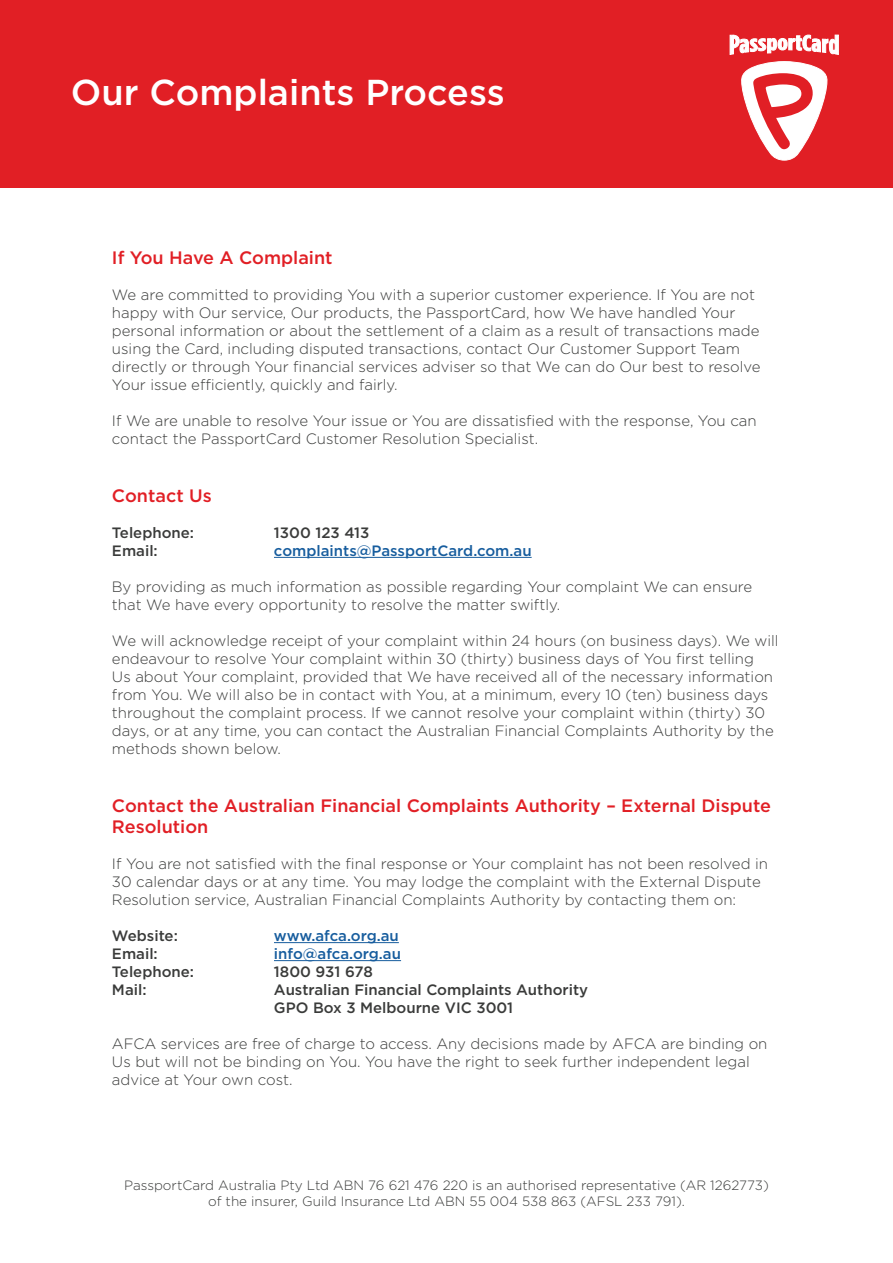
<style>
.page{position:relative;width:893px;height:1263px;background:#fff}
.page>*{position:absolute;margin:0;border:0;box-sizing:border-box;transform-origin:0 0}
.t1{font:500 36px "Gotham";color:#fff}
.t2{font:500 18px/21.6px "Gotham";color:#e11f25}
.t3{font:300 15px/18px "Gotham";color:#3a3b3a}
.t4{font:500 15px "Gotham";color:#3a3b3a}
.t5{font:500 15px "Gotham";color:#175d9e}
.t6{font:300 13.5px "Gotham";color:#3a3b3a}
</style>
<div class="page">
<hr style="left:274px;top:557px;width:258px;height:1px;background:#175d9e">
<hr style="left:274px;top:942px;width:125px;height:1px;background:#175d9e">
<hr style="left:274px;top:960px;width:127px;height:1px;background:#175d9e">
<div style="left:0;top:0;width:893px;height:188px;background:#e11f25"></div>
<svg style="left:730px;top:35px;width:109px;height:20px"></svg>
<svg style="left:741px;top:61px;width:86px;height:99px"></svg>
<p class="t1" style="left:71px;top:69px;width:435px">Our Complaints Process</p>
<p class="t2" style="left:112px;top:247px;width:222px">If You Have A Complaint</p>
<p class="t3" style="left:112px;top:285px;width:650px">We are committed to providing You with a superior customer experience. If You are not happy with Our service, Our products, the PassportCard, how We have handled Your personal information or about the settlement of a claim as a result of transactions made using the Card, including disputed transactions, contact Our Customer Support Team directly or through Your financial services adviser so that We can do Our best to resolve Your issue efficiently, quickly and fairly.</p>
<p class="t3" style="left:112px;top:411px;width:646px">If We are unable to resolve Your issue or You are dissatisfied with the response, You can contact the PassportCard Customer Resolution Specialist.</p>
<p class="t2" style="left:112px;top:484px;width:101px">Contact Us</p>
<p class="t4" style="left:112px;top:523px;width:84px">Telephone:</p>
<p class="t4" style="left:274px;top:523px;width:97px">1300 123 413</p>
<p class="t4" style="left:112px;top:541px;width:47px">Email:</p>
<p class="t5" style="left:274px;top:541px;width:259px">complaints@PassportCard.com.au</p>
<p class="t3" style="left:112px;top:577px;width:642px">By providing as much information as possible regarding Your complaint We can ensure that We have every opportunity to resolve the matter swiftly.</p>
<p class="t3" style="left:112px;top:631px;width:668px">We will acknowledge receipt of your complaint within 24 hours (on business days). We will endeavour to resolve Your complaint within 30 (thirty) business days of You first telling<br>Us about Your complaint, provided that We have received all of the necessary information from You. We will also be in contact with You, at a minimum, every 10 (ten) business days throughout the complaint process. If we cannot resolve your complaint within (thirty) 30 days, or at any time, you can contact the Australian Financial Complaints Authority by the methods shown below.</p>
<p class="t2" style="left:112px;top:794px;width:660px">Contact the Australian Financial Complaints Authority – External Dispute<br>Resolution</p>
<p class="t3" style="left:112px;top:854px;width:657px">If You are not satisfied with the final response or Your complaint has not been resolved in<br>30 calendar days or at any time. You may lodge the complaint with the External Dispute<br>Resolution service, Australian Financial Complaints Authority by contacting them on:</p>
<p class="t4" style="left:112px;top:926px;width:67px">Website:</p>
<p class="t5" style="left:274px;top:926px;width:126px">www.afca.org.au</p>
<p class="t4" style="left:112px;top:944px;width:47px">Email:</p>
<p class="t5" style="left:274px;top:944px;width:129px">info@afca.org.au</p>
<p class="t4" style="left:112px;top:962px;width:84px">Telephone:</p>
<p class="t4" style="left:274px;top:962px;width:101px">1800 931 678</p>
<p class="t4" style="left:112px;top:980px;width:36px">Mail:</p>
<p class="t4" style="left:274px;top:980px;width:316px">Australian Financial Complaints Authority</p>
<p class="t4" style="left:274px;top:998px;width:241px">GPO Box 3 Melbourne VIC 3001</p>
<p class="t3" style="left:112px;top:1034px;width:657px">AFCA services are free of charge to access. Any decisions made by AFCA are binding on<br>Us but will not be binding on You. You have the right to seek further independent legal advice at Your own cost.</p>
<p class="t6" style="left:124px;top:1177px;width:646px">PassportCard Australia Pty Ltd ABN 76 621 476 220 is an authorised representative (AR 1262773)</p>
<p class="t6" style="left:208px;top:1193px;width:478px">of the insurer, Guild Insurance Ltd ABN 55 004 538 863 (AFSL 233 791).</p>
</div>
